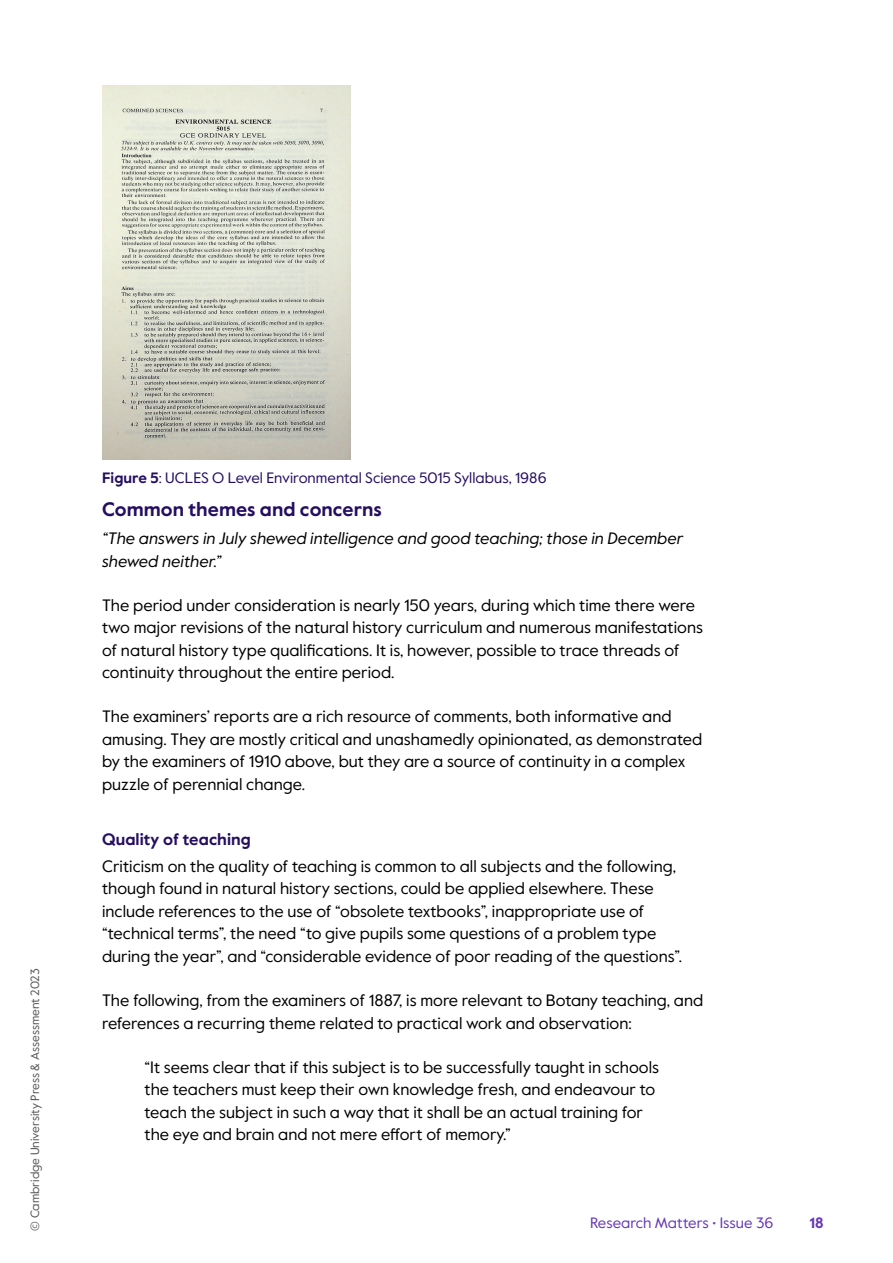
<style>
.page{position:relative;width:893px;height:1263px;background:#fff}
.page>*{position:absolute;margin:0;border:0;box-sizing:border-box;transform-origin:0 0}
.Heading_2{font:700 19.5px "Value Sans Pro";letter-spacing:.005em;color:#250e62}
.P_Body{font:16.5px/22.5px "Value Sans Pro";color:#000}
.P_Body-2{font:italic 16.5px/22.5px "Value Sans Pro";color:#000}
.Heading_3{font:700 16.5px "Value Sans Pro";letter-spacing:.005em;color:#250e62}
.P_Table_and_figure_caption{font:15px "Value Sans Pro";letter-spacing:.005em;color:#250e62}
.t1{font:15px "Value Sans Pro";color:#6638b6}
.t2{font:700 15px "Value Sans Pro";color:#6638b6}
.t3{font:12px "Value Sans Pro";color:#575756}
.s1{font-weight:700}
</style>
<div class="page">
<img style="left:102px;top:85px;width:249px;height:374px">
<p class="t3" style="left:28px;top:1231px;width:264px;rotate:-90deg">© Cambridge University Press &amp; Assessment 2023</p>
<p class="P_Table_and_figure_caption" style="left:102px;top:469px;width:446px"><span class="s1">Figure 5</span>: UCLES O Level Environmental Science 5015 Syllabus, 1986</p>
<h3 class="Heading_2" style="left:102px;top:497px;width:281px">Common themes and concerns</h3>
<p class="P_Body-2" style="left:102px;top:527px;width:583px">“The answers in July shewed intelligence and good teaching; those in December shewed neither.”</p>
<p class="P_Body" style="left:102px;top:594px;width:603px">The period under consideration is nearly 150 years, during which time there were two major revisions of the natural history curriculum and numerous manifestations of natural history type qualifications. It is, however, possible to trace threads of continuity throughout the entire period.</p>
<p class="P_Body" style="left:102px;top:706px;width:602px">The examiners’ reports are a rich resource of comments, both informative and amusing. They are mostly critical and unashamedly opinionated, as demonstrated by the examiners of 1910 above, but they are a source of continuity in a complex puzzle of perennial change.</p>
<p class="Heading_3" style="left:102px;top:829px;width:150px">Quality of teaching</p>
<p class="P_Body" style="left:102px;top:855px;width:581px">Criticism on the quality of teaching is common to all subjects and the following, though found in natural history sections, could be applied elsewhere. These include references to the use of “obsolete textbooks”, inappropriate use of “technical terms”, the need “to give pupils some questions of a problem type during the year”, and “considerable evidence of poor reading of the questions”.</p>
<p class="P_Body" style="left:102px;top:989px;width:603px">The following, from the examiners of 1887, is more relevant to Botany teaching, and references a recurring theme related to practical work and observation:</p>
<p class="P_Body" style="left:145px;top:1056px;width:516px">“It seems clear that if this subject is to be successfully taught in schools the teachers must keep their own knowledge fresh, and endeavour to teach the subject in such a way that it shall be an actual training for the eye and brain and not mere effort of memory.”</p>
<p class="t1" style="left:590px;top:1213px;width:185px">Research Matters • Issue 36</p>
<p class="t2" style="left:809px;top:1213px;width:16px">18</p>
</div>
